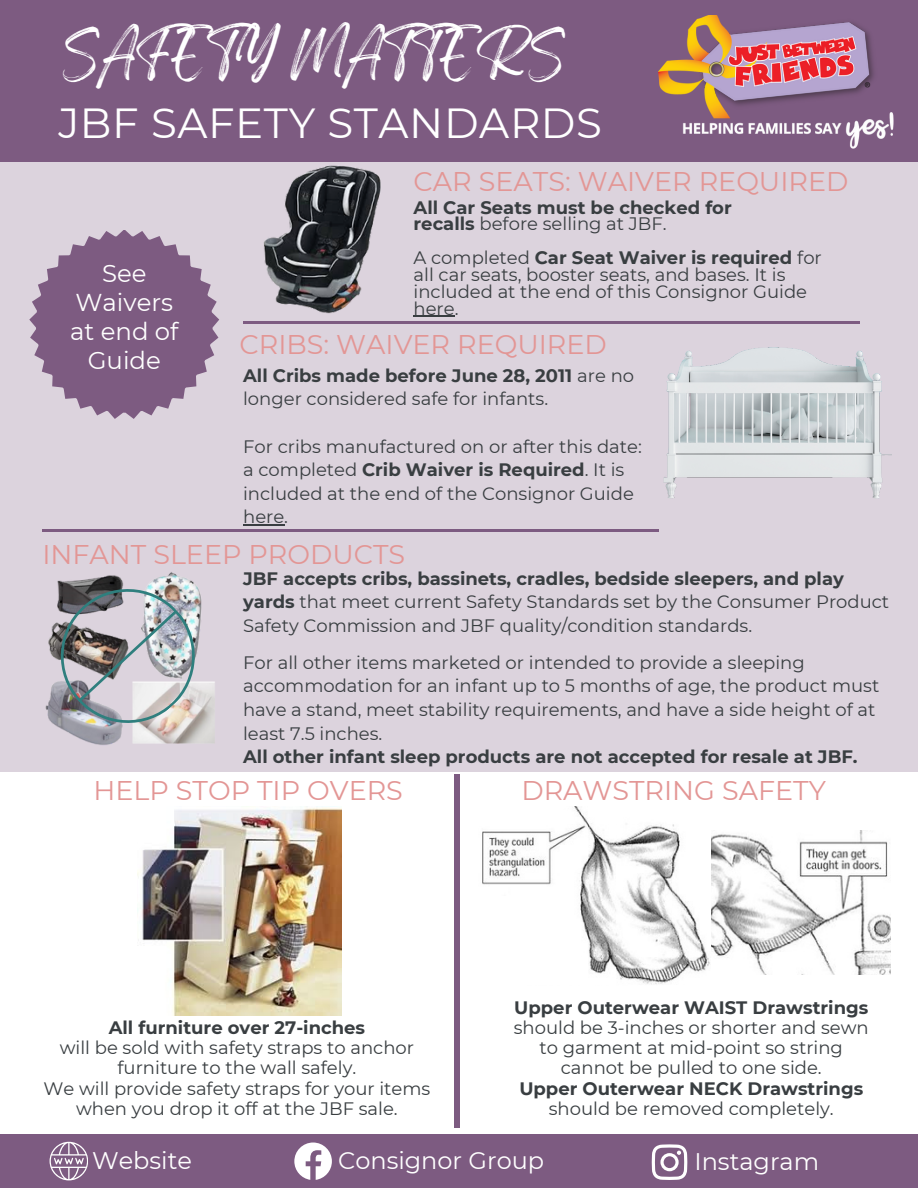
<style>
.page{position:relative;width:918px;height:1188px;background:#fff}
.page>*{position:absolute;margin:0;border:0;box-sizing:border-box;transform-origin:0 0}
.t1{font:42px "Montserrat";letter-spacing:.015em;color:#fff}
.t2{font:39.45px "Gellatio";color:#fff}
.t3{font:27px "Montserrat";color:#e39695}
.t4{font:24.3px/29px "Montserrat";color:#fff;text-align:center}
.t5{font:24px "Montserrat";color:#fff}
.t6{font:18px/23.7px "Montserrat";color:#393e41}
.t7{font:700 18px/16.8px "Montserrat";color:#393e41}
.s1{font-weight:400}
.s2{font-weight:700}
</style>
<div class="page">
<img style="left:711px;top:831px;width:180px;height:144px">
<img style="left:482px;top:807px;width:228px;height:178px">
<div style="left:456px;top:896px;width:58px;height:89px;background:#fff"></div>
<div style="left:461px;top:799px;width:58px;height:26px;background:#fff"></div>
<div style="left:454px;top:774px;width:6px;height:354px;background:#7d5b81"></div>
<div style="left:0;top:156px;width:918px;height:616px;background:#dcd3dd"></div>
<div style="left:0;top:0;width:918px;height:162px;background:#7d5b81"></div>
<img style="left:138px;top:808px;width:203px;height:208px">
<img style="left:263px;top:165px;width:118px;height:149px">
<svg style="left:29px;top:230px;width:190px;height:188px"></svg>
<hr style="left:243px;top:322px;width:616px;height:2px;background:#7d5b81">
<hr style="left:42px;top:530px;width:617px;height:2px;background:#7d5b81">
<img style="left:663px;top:347px;width:228px;height:151px">
<img style="left:45px;top:572px;width:170px;height:173px">
<hr style="left:243px;top:525px;width:41px;height:1px;background:#393e41">
<hr style="left:414px;top:316px;width:41px;height:1px;background:#393e41">
<img style="left:659px;top:16px;width:235px;height:133px">
<div style="left:0;top:1134px;width:918px;height:54px;background:#7d5b81"></div>
<svg style="left:652px;top:1144px;width:35px;height:36px"></svg>
<svg style="left:294px;top:1143px;width:37px;height:37px"></svg>
<svg style="left:49px;top:1142px;width:39px;height:39px"></svg>
<p class="t2" style="left:63px;top:45px;width:503px">SAFETY MATTERS</p>
<p class="t1" style="left:58px;top:97px;width:545px">JBF SAFETY STANDARDS</p>
<p class="t4" style="left:102px;top:258px;width:46px">See</p>
<p class="t4" style="left:76px;top:287px;width:99px">Waivers</p>
<p class="t4" style="left:70px;top:316px;width:110px">at end of<br>Guide</p>
<p class="t3" style="left:414px;top:165px;width:436px">CAR SEATS: WAIVER REQUIRED</p>
<p class="t7" style="left:414px;top:199px;width:320px">All Car Seats must be checked for recalls <span class="s1">before selling at JBF.</span></p>
<p class="t6" style="left:414px;top:249px;width:410px;line-height:16.8px">A completed <span class="s2">Car Seat Waiver is required</span> for all car seats, booster seats, and bases. It is included at the end of this Consignor Guide here.</p>
<p class="t3" style="left:239px;top:327px;width:369px">CRIBS: WAIVER REQUIRED</p>
<p class="t6" style="left:243px;top:363px;width:393px"><span class="s2">All Cribs made before June 28, 2011</span> are no longer considered safe for infants.</p>
<p class="t6" style="left:243px;top:434px;width:400px">For cribs manufactured on or after this date:</p>
<p class="t6" style="left:243px;top:458px;width:392px">a completed <span class="s2">Crib Waiver is Required</span>. It is included at the end of the Consignor Guide here.</p>
<p class="t3" style="left:42px;top:537px;width:364px">INFANT SLEEP PRODUCTS</p>
<p class="t6" style="left:243px;top:567px;width:648px"><span class="s2">JBF accepts cribs, bassinets, cradles, bedside sleepers, and play yards</span> that meet current Safety Standards set by the Consumer Product<br>Safety Commission and JBF quality/condition standards.</p>
<p class="t6" style="left:243px;top:651px;width:638px">For all other items marketed or intended to provide a sleeping accommodation for an infant up to 5 months of age, the product must have a stand, meet stability requirements, and have a side height of at least 7.5 inches.</p>
<p class="t7" style="left:243px;top:748px;width:616px">All other infant sleep products are not accepted for resale at JBF.</p>
<p class="t3" style="left:94px;top:774px;width:311px">HELP STOP TIP OVERS</p>
<p class="t7" style="left:109px;top:1019px;width:258px">All furniture over 27-inches</p>
<p class="t6" style="left:60px;top:1037px;width:356px;line-height:20.2px;text-align:center">will be sold with safety straps to anchor furniture to the wall safely.</p>
<p class="t6" style="left:43px;top:1078px;width:388px;line-height:20.2px;text-align:center">We will provide safety straps for your items when you drop it off at the JBF sale.</p>
<p class="t3" style="left:521px;top:774px;width:306px">DRAWSTRING SAFETY</p>
<p class="t7" style="left:514px;top:999px;width:356px">Upper Outerwear WAIST Drawstrings</p>
<p class="t6" style="left:514px;top:1017px;width:356px;line-height:20.2px;text-align:center">should be 3-inches or shorter and sewn to garment at mid-point so string cannot be pulled to one side.</p>
<p class="t7" style="left:519px;top:1078px;width:345px;line-height:20.2px;text-align:center">Upper Outerwear NECK Drawstrings <span class="s1">should be removed completely.</span></p>
<p class="t5" style="left:92px;top:1146px;width:101px">Website</p>
<p class="t5" style="left:338px;top:1145px;width:208px">Consignor Group</p>
<p class="t5" style="left:694px;top:1147px;width:126px">Instagram</p>
</div>
